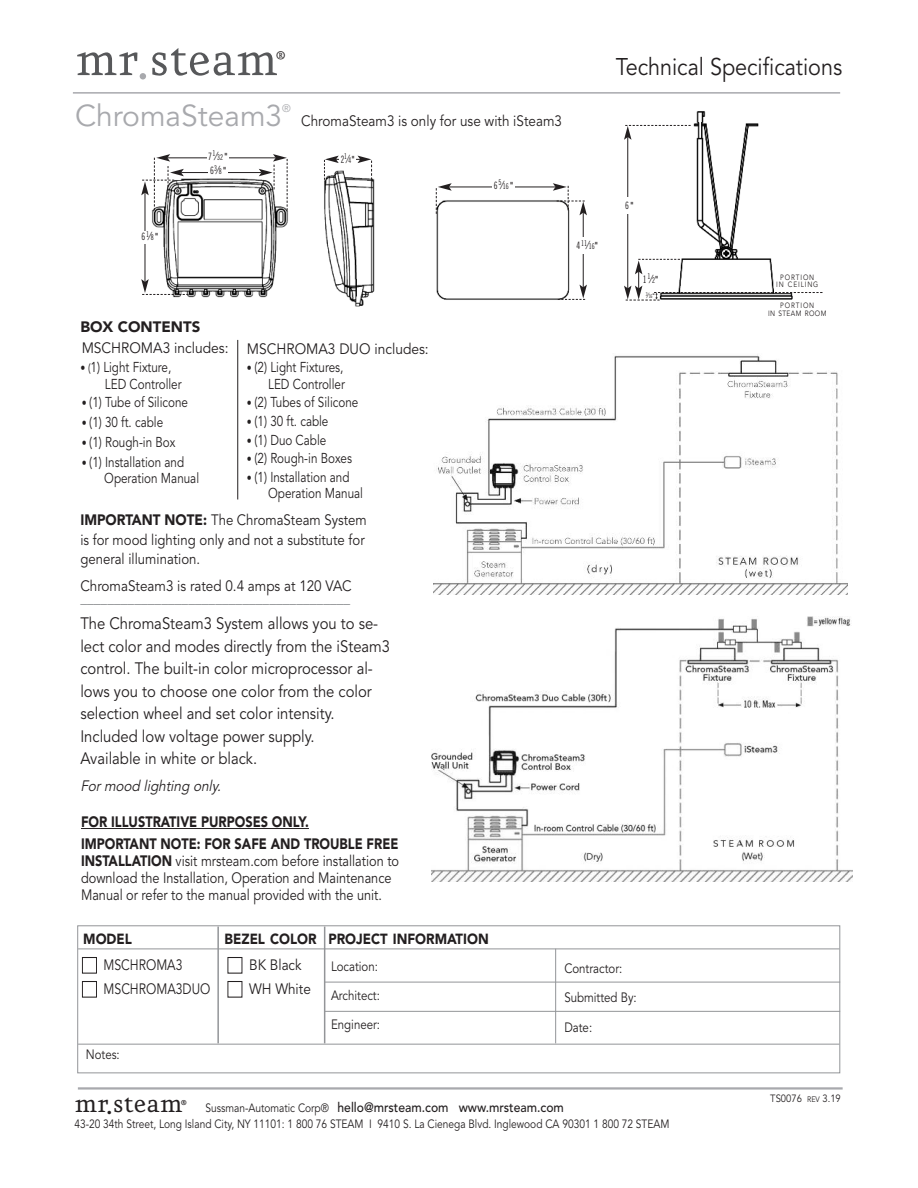
<style>
.page{position:relative;width:918px;height:1188px;background:#fff}
.page>*{position:absolute;margin:0;border:0;box-sizing:border-box;transform-origin:0 0}
.t1{font:55.5px "Eureka";color:#57585a}
.t2{font:30px "Avenir";color:#a8a9ad}
.t3{font:30px "Eureka";color:#231f20}
.t4{font:24px "Avenir";color:#231f20;scale:.9 1}
.t5{font:20.25px "Eureka";color:#231f20}
.t6{font:16.5px/22.5px "Avenir";color:#231f20;scale:.9 1}
.t7{font:15px/17.2px "Avenir";color:#231f20;scale:.85 1}
.t8{font:15px/19.5px "Avenir";color:#231f20;scale:.88 1}
.t9{font:15px "Avenir";color:#231f20;scale:.9 1}
.t10{font:900 15px/21.6px "Avenir";color:#231f20;scale:.85 1}
.t11{font:15px "Avenir";color:#808285;scale:.9 1}
.t12{font:15px "Avenir";color:#231f20;scale:.92 1}
.t13{font:15px "Avenir";color:#231f20;scale:.82 1}
.t14{font:italic 15px "Avenir";color:#231f20;scale:.9 1}
.t15{font:900 15px "Avenir";color:#231f20}
.t16{font:900 14.7px "Avenir";color:#231f20;scale:.9 1}
.t17{font:14.25px/16.5px "Avenir";color:#231f20;scale:.82 1}
.t18{font:13.5px/29.2px "Avenir";color:#231f20;scale:.85 1}
.t19{font:500 13.5px "Avenir";color:#231f20;scale:.9 1}
.t20{font:12.6px "Eureka Sans";color:#231f20}
.t21{font:12px "Avenir";color:#231f20;scale:.85 1}
.t22{font:10.8px "Avenir";color:#a8a9ad}
.t23{font:10.5px "Avenir";color:#231f20;scale:.9 1}
.t24{font:10.2px "Trade Gothic Cond Eighteen";color:#231f20;scale:.85 1}
.t25{font:7.95px "Trade Gothic Cond Eighteen";color:#231f20;scale:.85 1}
.t26{font:7.95px "Trade Gothic Cond Eighteen";color:#231f20;scale:.8 1}
.t27{font:7.65px/7.9px "Avenir";letter-spacing:.065em;color:#231f20;text-align:center;scale:.85 1}
.t28{font:7.65px/7.9px "Avenir";letter-spacing:.13em;color:#231f20;text-align:center;scale:.85 1}
.t29{font:5.25px "Trade Gothic Cond Eighteen";color:#231f20;scale:.85 1}
.s1{color:#a8a9ad}
.s2{font-size:10.2px}
.s3{font-size:11.25px}
.s4{font-family:"Frutiger";font-style:italic;font-size:10.2px}
.s5{font-size:12px}
.s6{font-weight:900}
.s7{font-family:"Frutiger";font-style:italic}
.s8{font-size:7.35px}
.s9{font-family:"Frutiger";font-style:italic;font-size:6.6px}
.s10{color:#fff}
.s11{font-size:7.8px}
.s12{font-weight:400;font-size:12px}
</style>
<div class="page">
<img style="left:435px;top:111px;width:337px;height:189px">
<hr style="left:73px;top:92px;width:767px;height:2px;background:#a8a9ad">
<hr style="left:78px;top:1087px;width:765px;height:3px;background:#a8a9ad">
<div style="left:77px;top:925px;width:763px;height:148px;border:1px solid #939598"></div>
<hr style="left:78px;top:949px;width:761px;height:1px;background:#939598">
<hr style="left:78px;top:1044px;width:761px;height:1px;background:#939598">
<hr style="left:555px;top:949px;width:1px;height:94px;background:#939598">
<hr style="left:217px;top:927px;width:2px;height:116px;background:#939598">
<hr style="left:324px;top:927px;width:1px;height:116px;background:#939598">
<hr style="left:325px;top:982px;width:515px;height:1px;background:#939598">
<hr style="left:325px;top:1011px;width:515px;height:1px;background:#939598">
<hr style="left:81px;top:828px;width:228px;height:1px;background:#231f20">
<img style="left:434px;top:354px;width:414px;height:241px">
<img style="left:432px;top:616px;width:420px;height:266px">
<img style="left:152px;top:170px;width:223px;height:137px">
<hr style="left:181px;top:172px;width:80px;height:1px;background:#231f20">
<div style="left:208px;top:165px;width:20px;height:13px;background:#fff"></div>
<hr style="left:168px;top:157px;width:108px;height:1px;background:#231f20">
<svg style="left:259px;top:154px;width:29px;height:56px"></svg>
<hr style="left:145px;top:193px;width:1px;height:89px;background:#231f20">
<svg style="left:141px;top:279px;width:48px;height:16px"></svg>
<svg style="left:141px;top:154px;width:43px;height:56px"></svg>
<div style="left:207px;top:151px;width:22px;height:13px;background:#fff"></div>
<svg style="left:324px;top:156px;width:48px;height:24px"></svg>
<div style="left:339px;top:154px;width:17px;height:13px;background:#fff"></div>
<div style="left:138px;top:231px;width:22px;height:13px;background:#fff"></div>
<hr style="left:583px;top:213px;width:1px;height:74px;background:#231f20">
<svg style="left:558px;top:285px;width:29px;height:15px"></svg>
<hr style="left:627px;top:137px;width:1px;height:151px;background:#231f20">
<svg style="left:624px;top:125px;width:67px;height:15px"></svg>
<hr style="left:449px;top:187px;width:106px;height:1px;background:#231f20">
<svg style="left:436px;top:183px;width:16px;height:31px"></svg>
<svg style="left:553px;top:183px;width:34px;height:32px"></svg>
<div style="left:492px;top:180px;width:23px;height:13px;background:#fff"></div>
<div style="left:575px;top:238px;width:24px;height:16px;background:#fff"></div>
<div style="left:622px;top:198px;width:13px;height:16px;background:#fff"></div>
<svg style="left:624px;top:259px;width:199px;height:42px"></svg>
<hr style="left:237px;top:340px;width:1px;height:159px;background:#231f20">
<h1 class="t1" style="left:75px;top:23px;width:204px">mr<span class="s1">.</span>steam</h1>
<p class="t5" style="left:275px;top:44px;width:13px">®</p>
<h2 class="t2" style="left:75px;top:103px;width:209px">ChromaSteam3</h2>
<p class="t22" style="left:282px;top:104px;width:10px">®</p>
<p class="t9" style="left:301px;top:115px;width:291px">ChromaSteam3 is only for use with iSteam3</p>
<p class="t25" style="left:208px;top:154px;width:25px"><span class="s2">7</span>1<span class="s3">⁄</span>32<span class="s4">"</span></p>
<p class="t26" style="left:341px;top:155px;width:19px"><span class="s2">2</span>1<span class="s3">⁄</span>4<span class="s4">"</span></p>
<p class="t25" style="left:210px;top:167px;width:21px"><span class="s2">6</span>3<span class="s3">⁄</span>8<span class="s4">"</span></p>
<p class="t25" style="left:494px;top:183px;width:25px"><span class="s2">6</span>5<span class="s3">⁄</span>16<span class="s4">"</span></p>
<p class="t25" style="left:141px;top:233px;width:22px"><span class="s2">6</span>1<span class="s3">⁄</span>8<span class="s4">"</span></p>
<p class="t25" style="left:576px;top:242px;width:27px"><span class="s2">4</span>11<span class="s3">⁄</span>16<span class="s4">"</span></p>
<p class="t15" style="left:80px;top:320px;width:121px">BOX CONTENTS</p>
<p class="t12" style="left:82px;top:341px;width:161px">MSCHROMA3 includes:</p>
<p class="t17" style="left:105px;top:360px;width:95px;text-indent:-25px"><span class="s5">• (</span>1) Light Fixture,<br>LED Controller</p>
<p class="t17" style="left:82px;top:395px;width:131px"><span class="s5">•</span> (1) Tube of Silicone</p>
<p class="t17" style="left:82px;top:415px;width:101px"><span class="s5">•</span> (1) 30 ft. cable</p>
<p class="t17" style="left:82px;top:435px;width:116px"><span class="s5">•</span> (1) Rough-in Box</p>
<p class="t17" style="left:104px;top:455px;width:117px;text-indent:-23px"><span class="s5">•</span> (1) Installation and<br>Operation Manual</p>
<p class="t8" style="left:80px;top:512px;width:327px"><span class="s6">IMPORTANT NOTE:</span> The ChromaSteam System is for mood lighting only and not a substitute for general illumination.</p>
<p class="t9" style="left:80px;top:580px;width:303px">ChromaSteam3 is rated 0.4 amps at 120 VAC</p>
<p class="t11" style="left:80px;top:592px;width:302px">________________________________________</p>
<p class="t6" style="left:80px;top:614px;width:346px">The ChromaSteam3 System allows you to se&shy;lect color and modes directly from the iSteam3 control. The built-in color microprocessor al&shy;lows you to choose one color from the color selection wheel and set color intensity.<br>Included low voltage power supply.<br>Available in white or black.</p>
<p class="t14" style="left:80px;top:780px;width:161px">For mood lighting only.</p>
<p class="t12" style="left:247px;top:342px;width:199px">MSCHROMA3 DUO includes:</p>
<p class="t17" style="left:247px;top:360px;width:121px;text-align:right"><span class="s5">•</span> (2) Light Fixtures,<br>LED Controller</p>
<p class="t17" style="left:247px;top:395px;width:137px"><span class="s5">•</span> (2) Tubes of Silicone</p>
<p class="t17" style="left:247px;top:414px;width:101px"><span class="s5">•</span> (1) 30 ft. cable</p>
<p class="t17" style="left:247px;top:433px;width:98px"><span class="s5">•</span> (1) Duo Cable</p>
<p class="t17" style="left:247px;top:451px;width:130px"><span class="s5">•</span> (2) Rough-in Boxes</p>
<p class="t17" style="left:268px;top:470px;width:117px;text-indent:-21px"><span class="s5">•</span> (1) Installation and<br>Operation Manual</p>
<p class="t10" style="left:81px;top:812px;width:375px">FOR ILLUSTRATIVE PURPOSES ONLY.<br>IMPORTANT NOTE: FOR SAFE AND TROUBLE FREE</p>
<p class="t7" style="left:81px;top:853px;width:376px"><span class="s6">INSTALLATION</span> visit mrsteam.com before installation to download the Installation, Operation and Maintenance<br>Manual or refer to the manual provided with the unit.</p>
<h3 class="t4" style="left:616px;top:57px;width:253px">Technical Specifications</h3>
<p class="t24" style="left:625px;top:201px;width:12px">6<span class="s7">"</span></p>
<p class="t25" style="left:643px;top:275px;width:20px"><span class="s2">1</span>1<span class="s3">⁄</span>2<span class="s4">"</span></p>
<p class="t29" style="left:646px;top:294px;width:12px">3<span class="s8">⁄</span>16<span class="s9">"</span></p>
<p class="t28" style="left:776px;top:274px;width:51px">PORTION<br>IN CEILING</p>
<p class="t27" style="left:768px;top:302px;width:70px">PORTION<br>IN STEAM ROOM</p>
<p class="t16" style="left:83px;top:933px;width:56px">MODEL</p>
<p class="t16" style="left:225px;top:933px;width:295px">BEZEL COLOR PROJECT INFORMATION</p>
<p class="t13" style="left:82px;top:959px;width:124px"><span class="s10">■</span> MSCHROMA3</p>
<p class="t9" style="left:227px;top:959px;width:84px"><span class="s10">■</span> BK Black</p>
<p class="t13" style="left:82px;top:983px;width:281px"><span class="s10">■</span> MSCHROMA3DUO <span class="s10">■</span> WH White</p>
<p class="t18" style="left:331px;top:952px;width:59px">Location:<br>Architect:<br>Engineer:</p>
<p class="t18" style="left:564px;top:955px;width:87px">Contractor:<br>Submitted By:<br>Date:</p>
<p class="t18" style="left:86px;top:1041px;width:41px">Notes:</p>
<h2 class="t3" style="left:74px;top:1084px;width:110px">mr.steam</h2>
<p class="t23" style="left:770px;top:1094px;width:80px">TS0076 <span class="s11">REV</span> 3.19</p>
<p class="t20" style="left:181px;top:1101px;width:7px">®</p>
<p class="t19" style="left:205px;top:1102px;width:400px"><span class="s12">Sussman-Automatic Corp®</span> hello@mrsteam.com www.mrsteam.com</p>
<p class="t21" style="left:74px;top:1119px;width:702px">43-20 34th Street, Long Island City, NY 11101: 1 800 76 STEAM I 9410 S. La Cienega Blvd. Inglewood CA 90301 1 800 72 STEAM</p>
</div>
